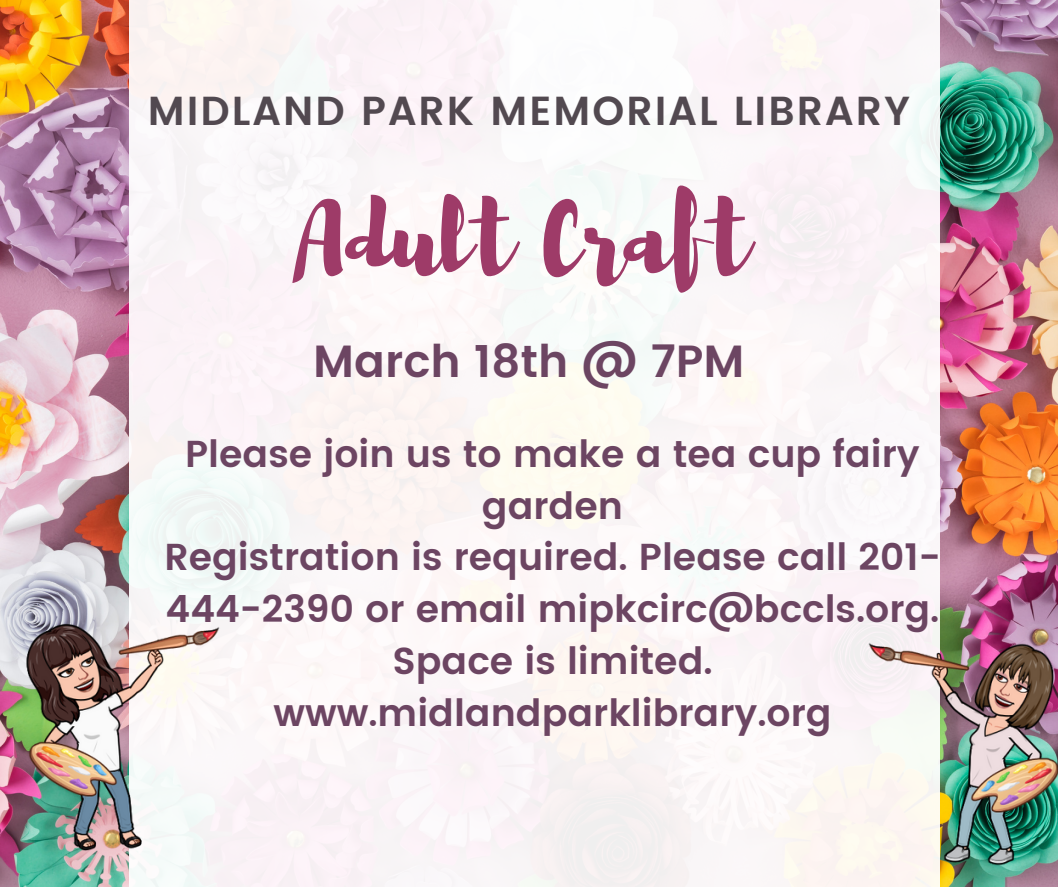
<style>
.page{position:relative;width:1058px;height:887px;background:#fff}
.page>*{position:absolute;margin:0;border:0;box-sizing:border-box;transform-origin:0 0}
.t1{font:97.5px "Brusher";color:#9e3b68}
.t2{font:600 45px "Poppins";color:#6c4562}
.t3{font:600 40.5px "Poppins";letter-spacing:.05em;color:#524950}
.t4{font:600 37.5px/51.8px "Poppins";color:#6c4562;text-align:center}
</style>
<div class="page">
<img style="left:0;top:0;width:1058px;height:886px">
<div style="left:129px;top:0;width:810px;height:886px;background:#fbf6f7"></div>
<img style="left:836px;top:602px;width:222px;height:270px">
<img style="left:0;top:586px;width:253px;height:270px">
<h1 class="t3" style="left:148px;top:87px;width:763px">MIDLAND PARK MEMORIAL LIBRARY</h1>
<p class="t1" style="left:302px;top:175px;width:449px">Adult Craft</p>
<p class="t2" style="left:313px;top:335px;width:433px">March 18th @ 7PM</p>
<p class="t4" style="left:185px;top:428px;width:736px">Please join us to make a tea cup fairy garden</p>
<p class="t4" style="left:164px;top:531px;width:777px">Registration is required. Please call 201-<br>444-2390 or email mipkcirc@bccls.org.<br>Space is limited.</p>
<p class="t4" style="left:273px;top:687px;width:559px">www.midlandparklibrary.org</p>
</div>
